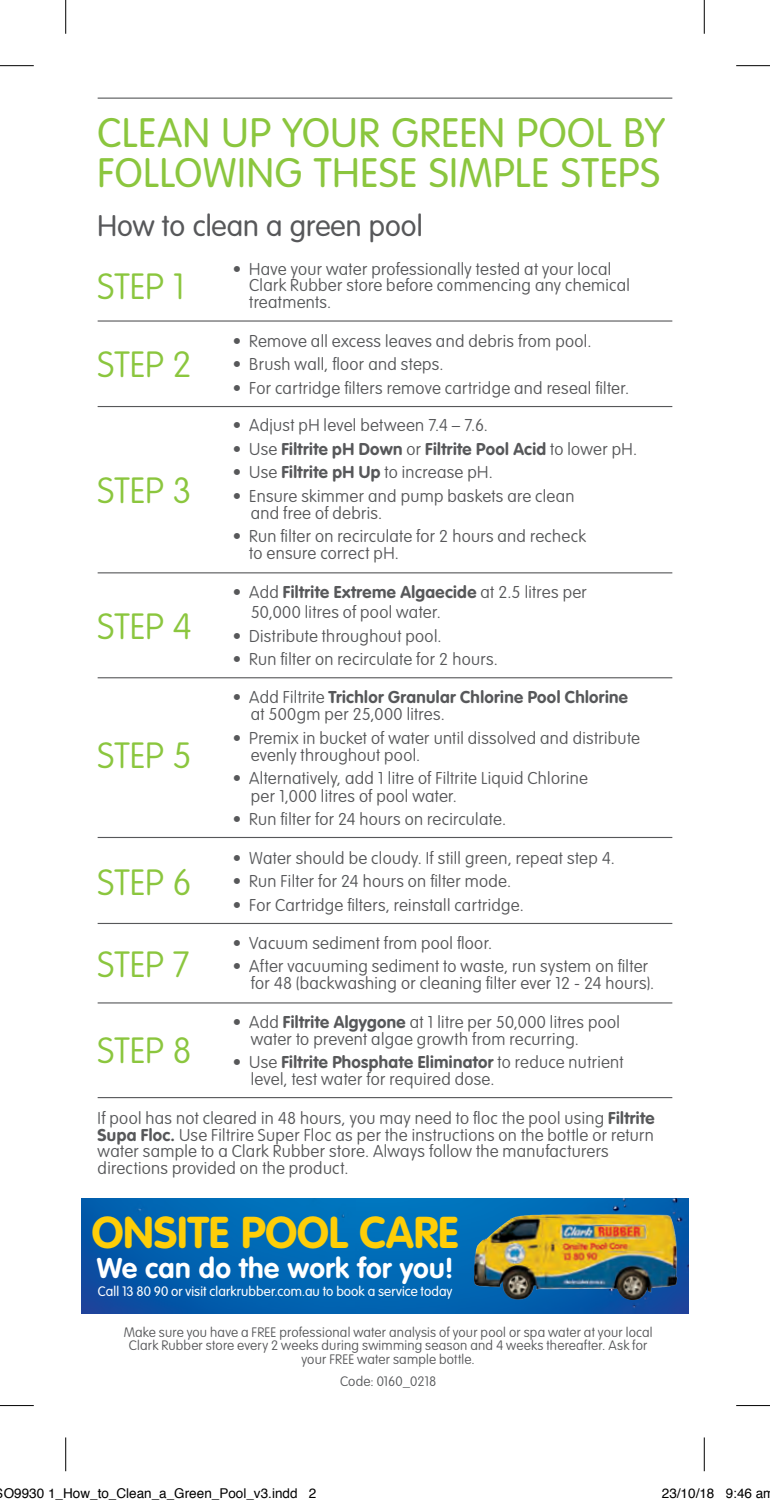
<style>
.page{position:relative;width:770px;height:1505px;background:#fff}
.page>*{position:absolute;margin:0;border:0;box-sizing:border-box;transform-origin:0 0}
.t1{font:700 43.88px "VAG Rounded";color:#fece08}
.t2{font:300 40.5px/40.5px "VAG Rounded";letter-spacing:.02em;color:#8bc63e}
.t3{font:100 36px "VAG Rounded";letter-spacing:.005em;color:#8bc63e}
.t4{font:300 29.25px "VAG Rounded";color:#57585a}
.t5{font:700 28.12px "VAG Rounded";letter-spacing:.015em;color:#fff}
.t6{font:100 16.88px/16.9px "VAG Rounded";letter-spacing:.02em;color:#57585a}
.t7{font:700 16.88px/17.1px "VAG Rounded";letter-spacing:.02em;color:#57585a}
.t8{font:100 13.5px/13.5px "VAG Rounded";letter-spacing:.015em;color:#57585a;text-align:center}
.t9{font:13.5px "Helvetica";color:#000}
.t10{font:300 13.5px "VAG Rounded";letter-spacing:.005em;color:#fff}
.s1{font-weight:100}
.s2{font-weight:700}
</style>
<div class="page">
<hr style="left:98px;top:406px;width:574px;height:1px;background:#57585a">
<hr style="left:98px;top:320px;width:574px;height:1px;background:#57585a">
<hr style="left:98px;top:572px;width:574px;height:1px;background:#57585a">
<hr style="left:98px;top:677px;width:574px;height:1px;background:#57585a">
<hr style="left:98px;top:837px;width:574px;height:1px;background:#57585a">
<hr style="left:98px;top:923px;width:574px;height:1px;background:#57585a">
<hr style="left:98px;top:1002px;width:574px;height:1px;background:#57585a">
<hr style="left:98px;top:1097px;width:574px;height:1px;background:#57585a">
<hr style="left:98px;top:98px;width:574px;height:1px;background:#57585a">
<img style="left:82px;top:1198px;width:605px;height:115px">
<img style="left:473px;top:1214px;width:174px;height:86px">
<hr style="left:0;top:65px;width:34px;height:1px;background:#000">
<hr style="left:735px;top:65px;width:34px;height:1px;background:#000">
<hr style="left:0;top:1405px;width:34px;height:1px;background:#000">
<hr style="left:735px;top:1405px;width:34px;height:1px;background:#000">
<hr style="left:65px;top:0;width:1px;height:34px;background:#000">
<hr style="left:65px;top:1437px;width:1px;height:34px;background:#000">
<hr style="left:703px;top:0;width:1px;height:34px;background:#000">
<hr style="left:703px;top:1437px;width:1px;height:34px;background:#000">
<h2 class="t2" style="left:98px;top:112px;width:568px">CLEAN UP YOUR GREEN POOL BY<br>FOLLOWING THESE SIMPLE STEPS</h2>
<h3 class="t4" style="left:98px;top:209px;width:326px">How to clean a green pool</h3>
<h3 class="t3" style="left:98px;top:266px;width:89px">STEP 1</h3>
<h3 class="t3" style="left:98px;top:344px;width:96px">STEP 2</h3>
<p class="t6" style="left:249px;top:260px;width:382px;text-indent:-17px">• Have your water professionally tested at your local<br>Clark Rubber store before commencing any chemical treatments.</p>
<p class="t6" style="left:232px;top:332px;width:360px">• Remove all excess leaves and debris from pool.</p>
<p class="t6" style="left:232px;top:356px;width:212px">• Brush wall, floor and steps.</p>
<p class="t6" style="left:232px;top:379px;width:397px">• For cartridge filters remove cartridge and reseal filter.</p>
<p class="t6" style="left:232px;top:417px;width:257px">• Adjust pH level between 7.4 – 7.6.</p>
<p class="t7" style="left:232px;top:440px;width:405px"><span class="s1">• Use</span> Filtrite pH Down <span class="s1">or</span> Filtrite Pool Acid <span class="s1">to lower pH.</span></p>
<p class="t6" style="left:232px;top:464px;width:261px">• Use <span class="s2">Filtrite pH Up</span> to increase pH.</p>
<p class="t6" style="left:250px;top:487px;width:325px;text-indent:-18px">• Ensure skimmer and pump baskets are clean and free of debris.</p>
<p class="t6" style="left:249px;top:528px;width:338px;text-indent:-17px">• Run filter on recirculate for 2 hours and recheck to ensure correct pH.</p>
<p class="t6" style="left:250px;top:582px;width:337px;line-height:20.2px;text-indent:-18px">• Add <span class="s2">Filtrite Extreme Algaecide</span> at 2.5 litres per<br>50,000 litres of pool water.</p>
<p class="t6" style="left:232px;top:627px;width:210px">• Distribute throughout pool.</p>
<p class="t6" style="left:232px;top:650px;width:266px">• Run filter on recirculate for 2 hours.</p>
<p class="t7" style="left:250px;top:688px;width:378px;text-indent:-18px"><span class="s1">• Add Filtrite</span> Trichlor Granular Chlorine Pool Chlorine <span class="s1">at 500gm per 25,000 litres.</span></p>
<p class="t6" style="left:250px;top:729px;width:390px;text-indent:-18px">• Premix in bucket of water until dissolved and distribute evenly throughout pool.</p>
<p class="t6" style="left:250px;top:770px;width:338px;text-indent:-18px">• Alternatively, add 1 litre of Filtrite Liquid Chlorine per 1,000 litres of pool water.</p>
<p class="t6" style="left:232px;top:810px;width:275px">• Run filter for 24 hours on recirculate.</p>
<p class="t6" style="left:232px;top:849px;width:383px">• Water should be cloudy. If still green, repeat step 4.</p>
<p class="t6" style="left:232px;top:873px;width:280px">• Run Filter for 24 hours on filter mode.</p>
<p class="t6" style="left:232px;top:896px;width:292px">• For Cartridge filters, reinstall cartridge.</p>
<p class="t6" style="left:232px;top:934px;width:261px">• Vacuum sediment from pool floor.</p>
<p class="t6" style="left:250px;top:958px;width:404px;text-indent:-18px">• After vacuuming sediment to waste, run system on filter for 48 (backwashing or cleaning filter ever 12 - 24 hours).</p>
<p class="t6" style="left:250px;top:1013px;width:370px;text-indent:-18px">• Add <span class="s2">Filtrite Algygone</span> at 1 litre per 50,000 litres pool water to prevent algae growth from recurring.</p>
<p class="t6" style="left:250px;top:1054px;width:374px;text-indent:-18px">• Use <span class="s2">Filtrite Phosphate Eliminator</span> to reduce nutrient level, test water for required dose.</p>
<p class="t6" style="left:98px;top:1109px;width:558px">If pool has not cleared in 48 hours, you may need to floc the pool using <span class="s2">Filtrite Supa Floc.</span> Use Filtrire Super Floc as per the instructions on the bottle or return water sample to a Clark Rubber store. Always follow the manufacturers directions provided on the product.</p>
<h3 class="t3" style="left:98px;top:470px;width:96px">STEP 3</h3>
<h3 class="t3" style="left:98px;top:606px;width:96px">STEP 4</h3>
<h3 class="t3" style="left:98px;top:735px;width:96px">STEP 5</h3>
<h3 class="t3" style="left:98px;top:861px;width:96px">STEP 6</h3>
<h3 class="t3" style="left:98px;top:943px;width:94px">STEP 7</h3>
<h3 class="t3" style="left:98px;top:1029px;width:96px">STEP 8</h3>
<h1 class="t1" style="left:92px;top:1206px;width:368px">ONSITE POOL CARE</h1>
<h3 class="t5" style="left:97px;top:1251px;width:358px">We can do the work for you!</h3>
<p class="t10" style="left:98px;top:1283px;width:356px">Call 13 80 90 or visit clarkrubber.com.au to book a service today</p>
<p class="t8" style="left:124px;top:1324px;width:530px">Make sure you have a FREE professional water analysis of your pool or spa water at your local<br>Clark Rubber store every 2 weeks during swimming season and 4 weeks thereafter. Ask for your FREE water sample bottle.</p>
<p class="t8" style="left:340px;top:1374px;width:98px">Code: 0160_0218</p>
<p class="t9" style="left:4px;top:1483px;width:314px">O9930 1_How_to_Clean_a_Green_Pool_v3.indd 2</p>
<p class="t9" style="left:661px;top:1483px;width:114px">23/10/18 9:46 am</p>
</div>
